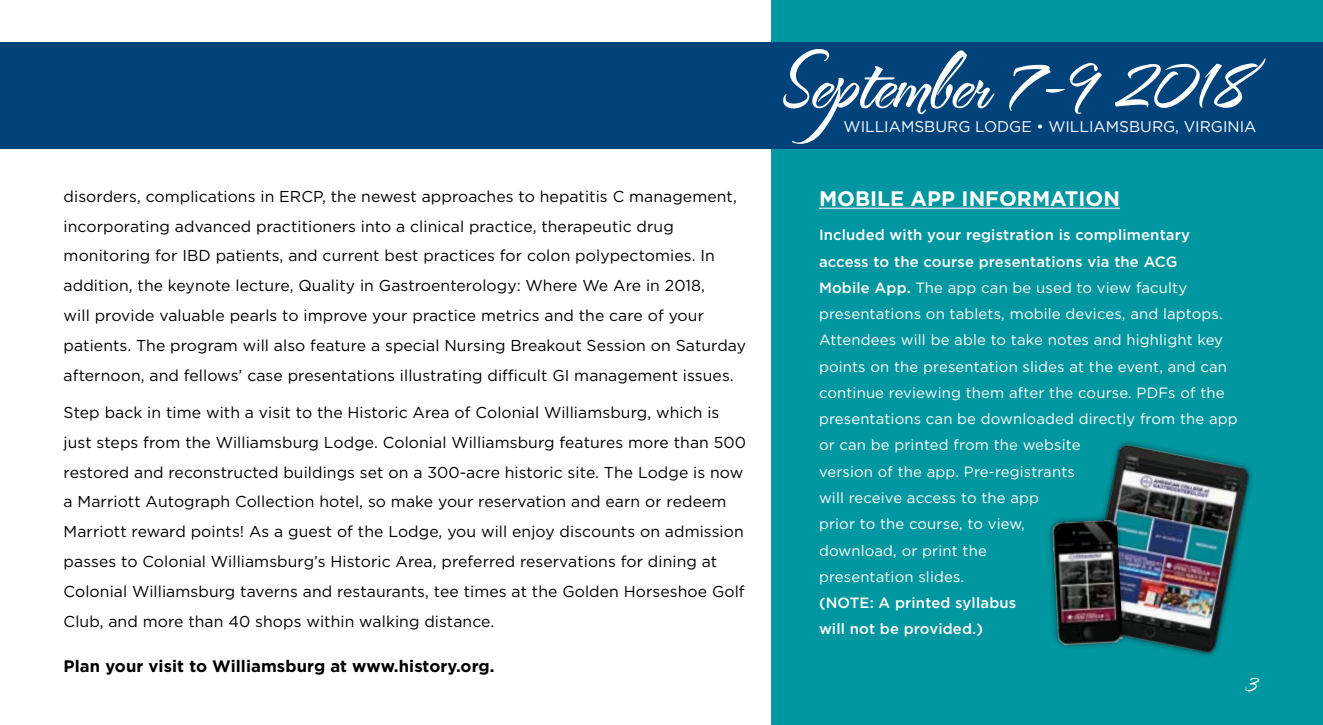
<style>
.page{position:relative;width:1323px;height:725px;background:#fff}
.page>*{position:absolute;margin:0;border:0;box-sizing:border-box;transform-origin:0 0}
.t1{font:89.95px "The Nauti Gal ROB";color:#fff}
.t2{font:28px "The Nauti Gal ROB";color:#fff}
.t3{font:700 21px "Gotham";color:#fff}
.t4{font:700 16.62px "Gotham";letter-spacing:.005em;color:#000}
.t5{font:15.75px/29.8px "Gotham";letter-spacing:.005em;color:#000}
.t6{font:15.4px "Gotham";color:#fff}
.t7{font:14.88px/26.2px "Gotham";letter-spacing:.01em;color:#fff}
.t8{font:500 14.88px/26.2px "Gotham";letter-spacing:.01em;color:#fff}
.s1{font-weight:500}
</style>
<div class="page">
<div style="left:772px;top:0;width:551px;height:724px;background:#0097a0"></div>
<hr style="left:819px;top:208px;width:301px;height:1px;background:#fff">
<img style="left:1103px;top:441px;width:149px;height:215px">
<svg style="left:1049px;top:512px;width:81px;height:141px"></svg>
<img style="left:1052px;top:519px;width:71px;height:126px">
<div style="left:0;top:42px;width:1323px;height:107px;background:#00437b"></div>
<p class="t5" style="left:64px;top:181px;width:684px">disorders, complications in ERCP, the newest approaches to hepatitis C management, incorporating advanced practitioners into a clinical practice, therapeutic drug monitoring for IBD patients, and current best practices for colon polypectomies. In addition, the keynote lecture, Quality in Gastroenterology: Where We Are in 2018,<br>will provide valuable pearls to improve your practice metrics and the care of your patients. The program will also feature a special Nursing Breakout Session on Saturday afternoon, and fellows’ case presentations illustrating difficult GI management issues.</p>
<p class="t5" style="left:64px;top:397px;width:684px">Step back in time with a visit to the Historic Area of Colonial Williamsburg, which is just steps from the Williamsburg Lodge. Colonial Williamsburg features more than 500 restored and reconstructed buildings set on a 300-acre historic site. The Lodge is now a Marriott Autograph Collection hotel, so make your reservation and earn or redeem Marriott reward points! As a guest of the Lodge, you will enjoy discounts on admission passes to Colonial Williamsburg’s Historic Area, preferred reservations for dining at Colonial Williamsburg taverns and restaurants, tee times at the Golden Horseshoe Golf Club, and more than 40 shops within walking distance.</p>
<p class="t4" style="left:64px;top:655px;width:433px">Plan your visit to Williamsburg at www.history.org.</p>
<h1 class="t1" style="left:782px;top:34px;width:477px">September 7-9 2018</h1>
<p class="t6" style="left:844px;top:117px;width:414px">WILLIAMSBURG LODGE • WILLIAMSBURG, VIRGINIA</p>
<h3 class="t3" style="left:819px;top:185px;width:303px">MOBILE APP INFORMATION</h3>
<p class="t7" style="left:819px;top:221px;width:420px"><span class="s1">Included with your registration is complimentary access to the course presentations via the ACG<br>Mobile App.</span> The app can be used to view faculty presentations on tablets, mobile devices, and laptops.<br>Attendees will be able to take notes and highlight key points on the presentation slides at the event, and can continue reviewing them after the course. PDFs of the presentations can be downloaded directly from the app or can be printed from the website<br>version of the app. Pre-registrants<br>will receive access to the app<br>prior to the course, to view,<br>download, or print the<br>presentation slides.</p>
<p class="t8" style="left:819px;top:589px;width:199px">(NOTE: A printed syllabus will not be provided.)</p>
<h2 class="t2" style="left:1245px;top:668px;width:14px">3</h2>
</div>
